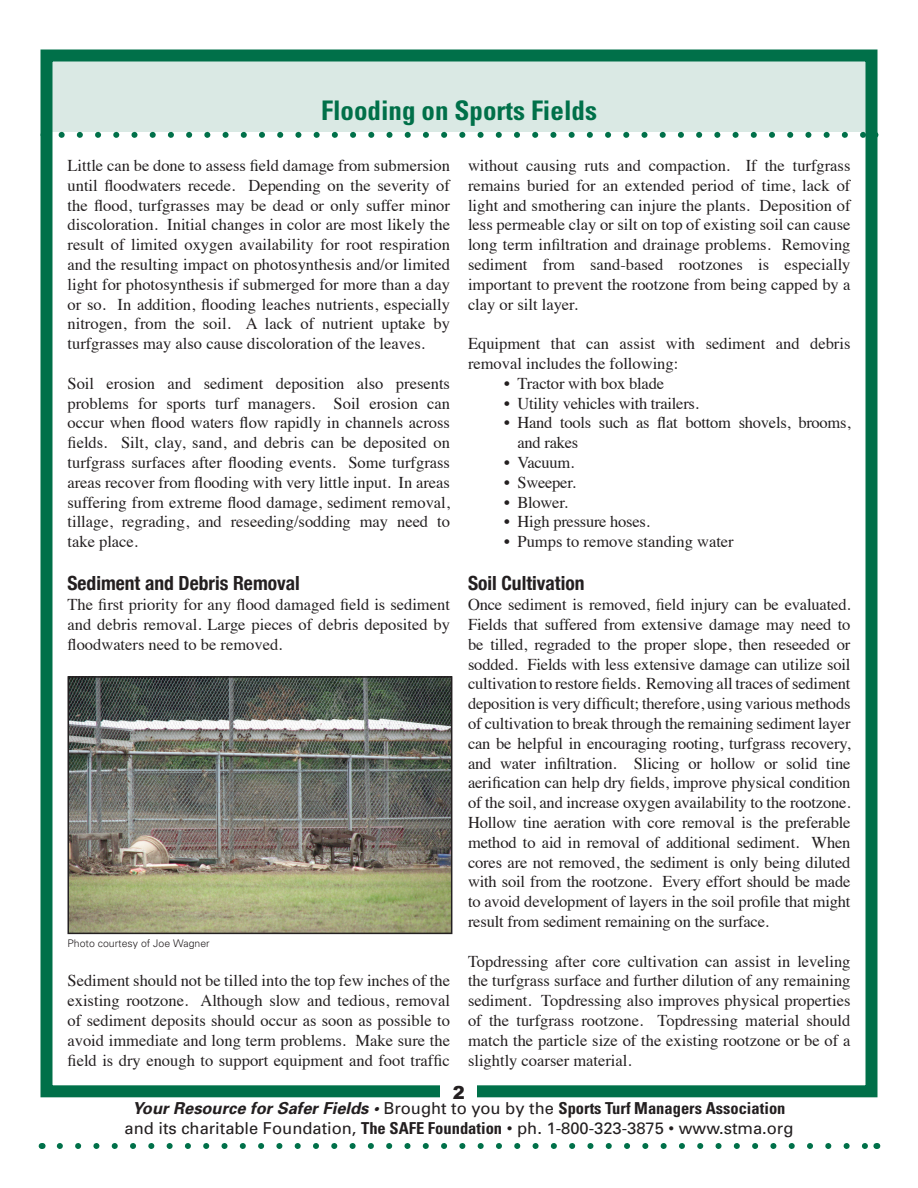
<style>
.page{position:relative;width:918px;height:1188px;background:#fff}
.page>*{position:absolute;margin:0;border:0;box-sizing:border-box;transform-origin:0 0}
.t1{font:700 condensed 27px "Univers";color:#007049}
.t2{font:700 condensed 19.5px "Helvetica Neue";color:#231f20}
.t3{font:900 18px "Arial";color:#231f20}
.t4{font:16.5px/19.8px "Times";color:#231f20;text-align:justify}
.t5{font:16.5px/19.8px "Univers";color:#231f20;text-align:center}
.t6{font:300 10.5px "Univers";color:#231f20}
.s1{font-weight:700;font-style:italic}
.s2{font-weight:700;font-stretch:condensed}
</style>
<div class="page">
<div style="left:46px;top:51px;width:826px;height:81px;background:#dae9e4"></div>
<div style="left:40px;top:50px;width:838px;height:1047px;border:12px solid #007049"></div>
<svg style="left:60px;top:1143px;width:807px;height:6px"></svg>
<svg style="left:62px;top:132px;width:803px;height:6px"></svg>
<div style="left:441px;top:1080px;width:36px;height:25px;background:#fff"></div>
<img style="left:71px;top:679px;width:378px;height:252px">
<div style="left:68px;top:676px;width:384px;height:258px;border:2px solid #231f20"></div>
<h1 class="t1" style="left:321px;top:94px;width:277px">Flooding on Sports Fields</h1>
<p class="t4" style="left:68px;top:154px;width:384px">Little can be done to assess field damage from submersion until floodwaters recede. Depending on the severity of the flood, turfgrasses may be dead or only suffer minor discoloration. Initial changes in color are most likely the result of limited oxygen availability for root respiration and the resulting impact on photosynthesis and/or limited light for photosynthesis if submerged for more than a day or so. In addition, flooding leaches nutrients, especially nitrogen, from the soil. A lack of nutrient uptake by turfgrasses may also cause discoloration of the leaves.</p>
<p class="t4" style="left:68px;top:372px;width:384px">Soil erosion and sediment deposition also presents problems for sports turf managers. Soil erosion can occur when flood waters flow rapidly in channels across fields. Silt, clay, sand, and debris can be deposited on turfgrass surfaces after flooding events. Some turfgrass areas recover from flooding with very little input. In areas suffering from extreme flood damage, sediment removal, tillage, regrading, and reseeding/sodding may need to take place.</p>
<p class="t2" style="left:68px;top:572px;width:234px">Sediment and Debris Removal</p>
<p class="t4" style="left:68px;top:593px;width:384px">The first priority for any flood damaged field is sediment and debris removal. Large pieces of debris deposited by floodwaters need to be removed.</p>
<p class="t6" style="left:68px;top:937px;width:144px">Photo courtesy of Joe Wagner</p>
<p class="t4" style="left:68px;top:969px;width:384px">Sediment should not be tilled into the top few inches of the existing rootzone. Although slow and tedious, removal of sediment deposits should occur as soon as possible to avoid immediate and long term problems. Make sure the field is dry enough to support equipment and foot traffic</p>
<p class="t4" style="left:468px;top:154px;width:384px">without causing ruts and compaction. If the turfgrass remains buried for an extended period of time, lack of light and smothering can injure the plants. Deposition of less permeable clay or silt on top of existing soil can cause long term infiltration and drainage problems. Removing sediment from sand-based rootzones is especially important to prevent the rootzone from being capped by a clay or silt layer.</p>
<p class="t4" style="left:468px;top:332px;width:384px">Equipment that can assist with sediment and debris removal includes the following:</p>
<p class="t4" style="left:504px;top:372px;width:162px">• Tractor with box blade</p>
<p class="t4" style="left:504px;top:392px;width:196px">• Utility vehicles with trailers.</p>
<p class="t4" style="left:518px;top:412px;width:334px;text-indent:-13px">• Hand tools such as flat bottom shovels, brooms, and rakes</p>
<p class="t4" style="left:504px;top:451px;width:72px">• Vacuum.</p>
<p class="t4" style="left:504px;top:471px;width:73px">• Sweeper.</p>
<p class="t4" style="left:504px;top:491px;width:65px">• Blower.</p>
<p class="t4" style="left:504px;top:511px;width:147px">• High pressure hoses.</p>
<p class="t4" style="left:504px;top:530px;width:231px">• Pumps to remove standing water</p>
<p class="t2" style="left:468px;top:572px;width:118px">Soil Cultivation</p>
<p class="t4" style="left:468px;top:593px;width:384px">Once sediment is removed, field injury can be evaluated.<br>Fields that suffered from extensive damage may need to be tilled, regraded to the proper slope, then reseeded or sodded. Fields with less extensive damage can utilize soil cultivation to restore fields. Removing all traces of sediment deposition is very difficult; therefore, using various methods of cultivation to break through the remaining sediment layer can be helpful in encouraging rooting, turfgrass recovery, and water infiltration. Slicing or hollow or solid tine aerification can help dry fields, improve physical condition of the soil, and increase oxygen availability to the rootzone.<br>Hollow tine aeration with core removal is the preferable method to aid in removal of additional sediment. When cores are not removed, the sediment is only being diluted with soil from the rootzone. Every effort should be made to avoid development of layers in the soil profile that might result from sediment remaining on the surface.</p>
<p class="t4" style="left:468px;top:950px;width:384px">Topdressing after core cultivation can assist in leveling the turfgrass surface and further dilution of any remaining sediment. Topdressing also improves physical properties of the turfgrass rootzone. Topdressing material should match the particle size of the existing rootzone or be of a slightly coarser material.</p>
<p class="t3" style="left:453px;top:1079px;width:14px">2</p>
<p class="t5" style="left:125px;top:1099px;width:670px"><span class="s1">Your Resource for Safer Fields •</span> Brought to you by the <span class="s2">Sports Turf Managers Association </span>and its charitable Foundation, <span class="s2">The SAFE Foundation</span> • ph. 1-800-323-3875 • www.stma.org</p>
</div>
